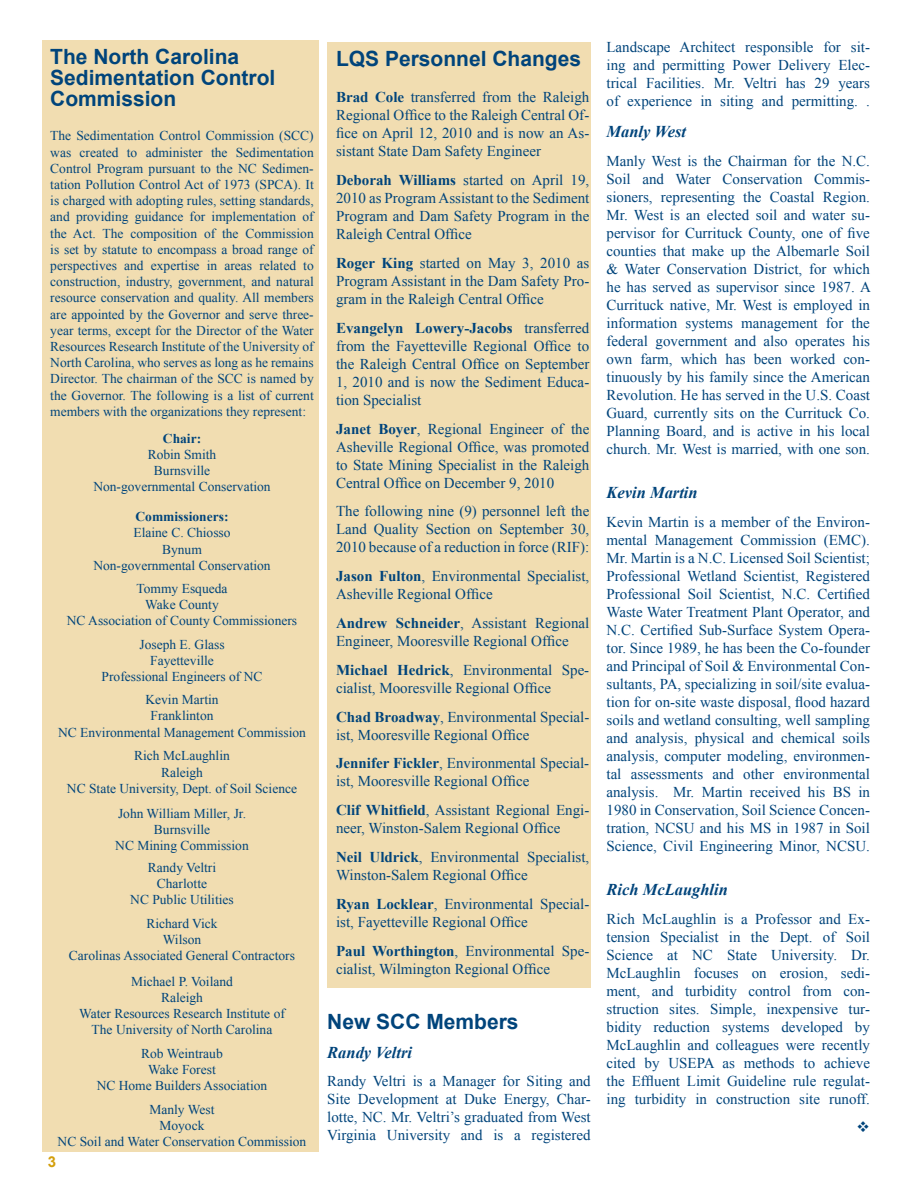
<style>
.page{position:relative;width:918px;height:1188px;background:#fff}
.page>*{position:absolute;margin:0;border:0;box-sizing:border-box;transform-origin:0 0}
.Heading_5{font:700 21px/21px "Arial";color:#00447b}
.Heading_2{font:700 21px "Arial";color:#00447b}
.Boby_Text_Sediments{font:italic 700 16.5px "Times New Roman";color:#00447b}
.Boby_Text_Sediments-2{font:15px/18px "Times New Roman";color:#00447b;text-align:justify}
.t1{font:700 15px "Arial";color:#d49f0c}
.t2{font:13.5px/16.2px "Times New Roman";color:#00447b;text-align:center}
.s1{font-weight:700}
</style>
<div class="page">
<div style="left:42px;top:40px;width:276px;height:1112px;background:#f1ddb1"></div>
<div style="left:327px;top:42px;width:264px;height:946px;background:#f1ddb1"></div>
<p class="Heading_5" style="left:50px;top:47px;width:227px">The North Carolina<br>Sedimentation Control<br>Commission</p>
<p class="t2" style="left:50px;top:128px;width:265px;text-align:justify">The Sedimentation Control Commission (SCC) was created to administer the Sedimentation Control Program pursuant to the NC Sedimen&shy;tation Pollution Control Act of 1973 (SPCA). It is charged with adopting rules, setting standards, and providing guidance for implementation of the Act. The composition of the Commission is set by statute to encompass a broad range of perspectives and expertise in areas related to construction, industry, government, and natural resource conservation and quality. All members are appointed by the Governor and serve three&shy;year terms, except for the Director of the Water Resources Research Institute of the University of North Carolina, who serves as long as he remains Director. The chairman of the SCC is named by the Governor. The following is a list of current members with the organizations they represent:</p>
<p class="t2" style="left:93px;top:430px;width:179px"><span class="s1">Chair:<br></span>Robin Smith<br>Burnsville<br>Non-governmental Conservation</p>
<p class="t2" style="left:93px;top:508px;width:179px"><span class="s1">Commissioners:<br></span>Elaine C. Chiosso<br>Bynum<br>Non-governmental Conservation</p>
<p class="t2" style="left:67px;top:580px;width:232px">Tommy Esqueda<br>Wake County<br>NC Association of County Commissioners</p>
<p class="t2" style="left:102px;top:636px;width:162px">Joseph E. Glass<br>Fayetteville<br>Professional Engineers of NC</p>
<p class="t2" style="left:58px;top:691px;width:249px">Kevin Martin<br>Franklinton<br>NC Environmental Management Commission</p>
<p class="t2" style="left:67px;top:747px;width:232px">Rich McLaughlin<br>Raleigh<br>NC State University, Dept. of Soil Science</p>
<p class="t2" style="left:115px;top:805px;width:135px">John William Miller, Jr.<br>Burnsville<br>NC Mining Commission</p>
<p class="t2" style="left:130px;top:859px;width:105px">Randy Veltri<br>Charlotte<br>NC Public Utilities</p>
<p class="t2" style="left:69px;top:915px;width:228px">Richard Vick<br>Wilson<br>Carolinas Associated General Contractors</p>
<p class="t2" style="left:79px;top:973px;width:207px">Michael P. Voiland<br>Raleigh<br>Water Resources Research Institute of<br>The University of North Carolina</p>
<p class="t2" style="left:97px;top:1045px;width:172px">Rob Weintraub<br>Wake Forest<br>NC Home Builders Association</p>
<p class="t2" style="left:58px;top:1101px;width:250px">Manly West<br>Moyock<br>NC Soil and Water Conservation Commission</p>
<p class="t1" style="left:48px;top:1151px;width:10px">3</p>
<p class="Heading_2" style="left:336px;top:45px;width:247px">LQS Personnel Changes</p>
<p class="Boby_Text_Sediments-2" style="left:336px;top:88px;width:255px"><span class="s1">Brad Cole</span> transferred from the Raleigh Regional Office to the Raleigh Central Of&shy;fice on April 12, 2010 and is now an As&shy;sistant State Dam Safety Engineer</p>
<p class="Boby_Text_Sediments-2" style="left:336px;top:171px;width:255px"><span class="s1">Deborah Williams</span> started on April 19, 2010 as Program Assistant to the Sediment Program and Dam Safety Program in the Raleigh Central Office</p>
<p class="Boby_Text_Sediments-2" style="left:336px;top:254px;width:255px"><span class="s1">Roger King</span> started on May 3, 2010 as Program Assistant in the Dam Safety Pro&shy;gram in the Raleigh Central Office</p>
<p class="Boby_Text_Sediments-2" style="left:336px;top:319px;width:255px"><span class="s1">Evangelyn Lowery-Jacobs</span> transferred from the Fayetteville Regional Office to the Raleigh Central Office on September 1, 2010 and is now the Sediment Educa&shy;tion Specialist</p>
<p class="Boby_Text_Sediments-2" style="left:336px;top:419px;width:255px"><span class="s1">Janet Boyer</span>, Regional Engineer of the Asheville Regional Office, was promoted to State Mining Specialist in the Raleigh Central Office on December 9, 2010</p>
<p class="Boby_Text_Sediments-2" style="left:336px;top:502px;width:255px">The following nine (9) personnel left the Land Quality Section on September 30, 2010 because of a reduction in force (RIF):</p>
<p class="Boby_Text_Sediments-2" style="left:336px;top:567px;width:255px"><span class="s1">Jason Fulton</span>, Environmental Specialist,<br>Asheville Regional Office</p>
<p class="Boby_Text_Sediments-2" style="left:336px;top:614px;width:255px"><span class="s1">Andrew Schneider</span>, Assistant Regional<br>Engineer, Mooresville Regional Office</p>
<p class="Boby_Text_Sediments-2" style="left:336px;top:661px;width:255px"><span class="s1">Michael Hedrick</span>, Environmental Spe&shy;cialist, Mooresville Regional Office</p>
<p class="Boby_Text_Sediments-2" style="left:336px;top:707px;width:255px"><span class="s1">Chad Broadway</span>, Environmental Special&shy;ist, Mooresville Regional Office</p>
<p class="Boby_Text_Sediments-2" style="left:336px;top:754px;width:255px"><span class="s1">Jennifer Fickler</span>, Environmental Special&shy;ist, Mooresville Regional Office</p>
<p class="Boby_Text_Sediments-2" style="left:336px;top:801px;width:255px"><span class="s1">Clif Whitfield</span>, Assistant Regional Engi&shy;neer, Winston-Salem Regional Office</p>
<p class="Boby_Text_Sediments-2" style="left:336px;top:848px;width:255px"><span class="s1">Neil Uldrick</span>, Environmental Specialist,<br>Winston-Salem Regional Office</p>
<p class="Boby_Text_Sediments-2" style="left:336px;top:895px;width:255px"><span class="s1">Ryan Locklear</span>, Environmental Special&shy;ist, Fayetteville Regional Office</p>
<p class="Boby_Text_Sediments-2" style="left:336px;top:941px;width:255px"><span class="s1">Paul Worthington</span>, Environmental Spe&shy;cialist, Wilmington Regional Office</p>
<p class="Heading_2" style="left:327px;top:1008px;width:193px">New SCC Members</p>
<p class="Boby_Text_Sediments" style="left:327px;top:1041px;width:86px">Randy Veltri</p>
<p class="Boby_Text_Sediments-2" style="left:327px;top:1072px;width:265px">Randy Veltri is a Manager for Siting and Site Development at Duke Energy, Char&shy;lotte, NC. Mr. Veltri’s graduated from West Virginia University and is a registered</p>
<p class="Boby_Text_Sediments-2" style="left:607px;top:38px;width:265px">Landscape Architect responsible for sit&shy;ing and permitting Power Delivery Elec&shy;trical Facilities. Mr. Veltri has 29 years of experience in siting and permitting. .</p>
<p class="Boby_Text_Sediments" style="left:606px;top:120px;width:81px">Manly West</p>
<p class="Boby_Text_Sediments-2" style="left:606px;top:152px;width:266px">Manly West is the Chairman for the N.C.<br>Soil and Water Conservation Commis&shy;sioners, representing the Coastal Region.<br>Mr. West is an elected soil and water su&shy;pervisor for Currituck County, one of five counties that make up the Albemarle Soil &amp; Water Conservation District, for which he has served as supervisor since 1987. A Currituck native, Mr. West is employed in information systems management for the federal government and also operates his own farm, which has been worked con&shy;tinuously by his family since the American Revolution. He has served in the U.S. Coast Guard, currently sits on the Currituck Co.<br>Planning Board, and is active in his local church. Mr. West is married, with one son.</p>
<p class="Boby_Text_Sediments" style="left:606px;top:481px;width:93px">Kevin Martin</p>
<p class="Boby_Text_Sediments-2" style="left:606px;top:512px;width:265px">Kevin Martin is a member of the Environ&shy;mental Management Commission (EMC).<br>Mr. Martin is a N.C. Licensed Soil Scientist; Professional Wetland Scientist, Registered Professional Soil Scientist, N.C. Certified Waste Water Treatment Plant Operator, and N.C. Certified Sub-Surface System Opera&shy;tor. Since 1989, he has been the Co-founder and Principal of Soil &amp; Environmental Con&shy;sultants, PA, specializing in soil/site evalua&shy;tion for on-site waste disposal, flood hazard soils and wetland consulting, well sampling and analysis, physical and chemical soils analysis, computer modeling, environmen&shy;tal assessments and other environmental analysis. Mr. Martin received his BS in 1980 in Conservation, Soil Science Concen&shy;tration, NCSU and his MS in 1987 in Soil Science, Civil Engineering Minor, NCSU.</p>
<p class="Boby_Text_Sediments" style="left:606px;top:878px;width:123px">Rich McLaughlin</p>
<p class="Boby_Text_Sediments-2" style="left:606px;top:909px;width:265px">Rich McLaughlin is a Professor and Ex&shy;tension Specialist in the Dept. of Soil Science at NC State University. Dr.<br>McLaughlin focuses on erosion, sedi&shy;ment, and turbidity control from con&shy;struction sites. Simple, inexpensive tur&shy;bidity reduction systems developed by McLaughlin and colleagues were recently cited by USEPA as methods to achieve the Effluent Limit Guideline rule regulat&shy;ing turbidity in construction site runoff.</p>
</div>
